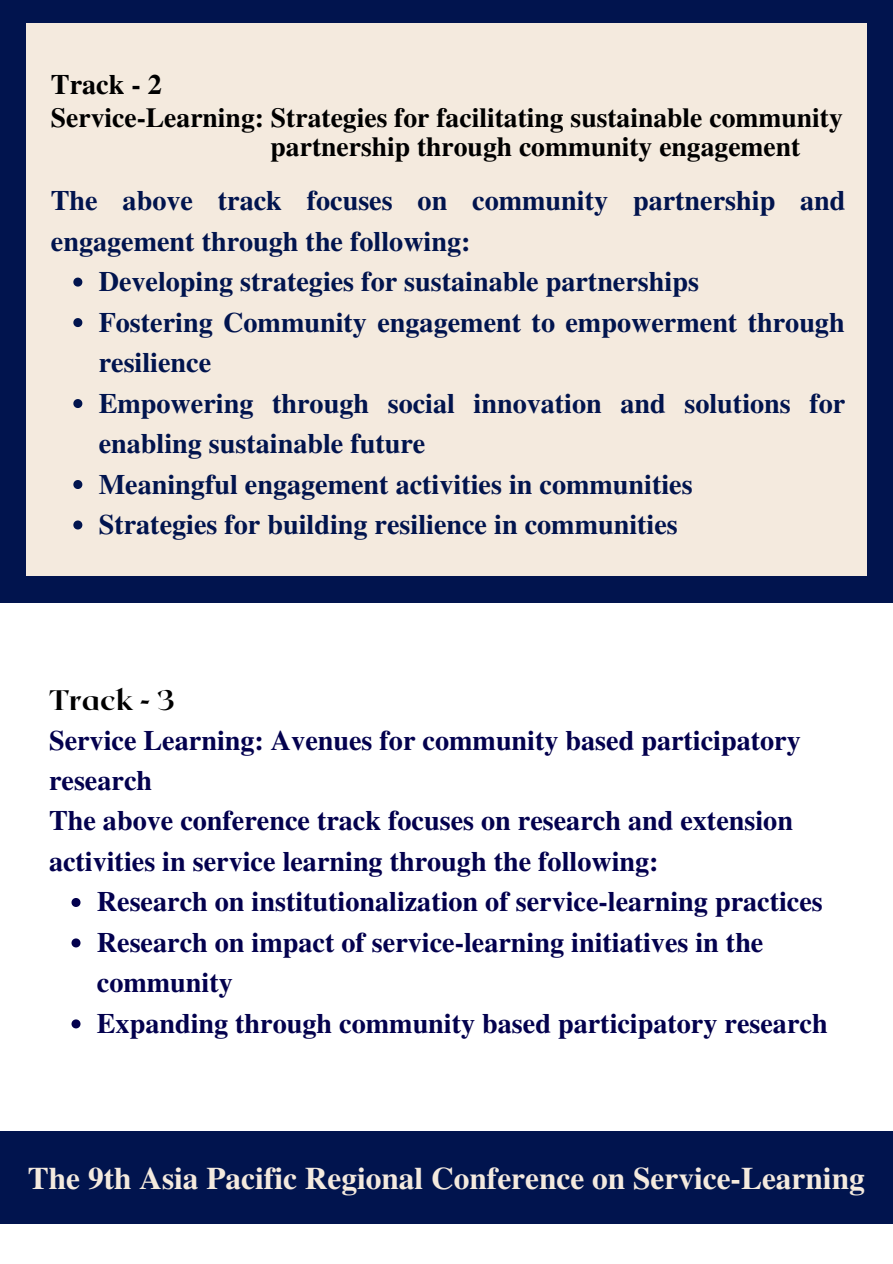
<style>
.page{position:relative;width:893px;height:1264px;background:#fff}
.page>*{position:absolute;margin:0;border:0;box-sizing:border-box;transform-origin:0 0}
.t1{font:700 31.35px "Te X Gyre Termes";color:#f4eade}
.t2{font:700 28.2px/40.5px "Te X Gyre Termes";color:#01144e}
.t3{font:700 28.2px/40.5px "Te X Gyre Termes";color:#03014e}
.t4{font:700 28.2px "Te X Gyre Termes";color:#000}
.t5{font:800 28.2px "Roxborough CF";color:#000}
.t6{font:700 27.6px/28.8px "Te X Gyre Termes";color:#000}
</style>
<div class="page">
<div style="left:0;top:0;width:892px;height:602px;background:#01144e"></div>
<div style="left:0;top:1131px;width:892px;height:92px;background:#01144e"></div>
<div style="left:26px;top:23px;width:840px;height:552px;background:#f4eade"></div>
<svg style="left:73px;top:277px;width:9px;height:9px"></svg>
<svg style="left:73px;top:318px;width:9px;height:9px"></svg>
<svg style="left:73px;top:399px;width:9px;height:9px"></svg>
<svg style="left:73px;top:480px;width:9px;height:9px"></svg>
<svg style="left:73px;top:520px;width:9px;height:9px"></svg>
<svg style="left:71px;top:898px;width:9px;height:9px"></svg>
<svg style="left:71px;top:938px;width:9px;height:9px"></svg>
<svg style="left:71px;top:1019px;width:9px;height:9px"></svg>
<p class="t4" style="left:51px;top:63px;width:113px">Track - 2</p>
<p class="t6" style="left:270px;top:102px;width:573px;text-indent:-220px">Service-Learning: Strategies for facilitating sustainable community partnership through community engagement</p>
<p class="t2" style="left:51px;top:179px;width:796px">The above track focuses on community partnership and engagement through the following:</p>
<p class="t2" style="left:99px;top:260px;width:748px">Developing strategies for sustainable partnerships<br>Fostering Community engagement to empowerment through resilience<br>Empowering through social innovation and solutions for enabling sustainable future<br>Meaningful engagement activities in communities<br>Strategies for building resilience in communities</p>
<p class="t5" style="left:49px;top:681px;width:127px">Track - 3</p>
<p class="t3" style="left:49px;top:718px;width:753px">Service Learning: Avenues for community based participatory research<br>The above conference track focuses on research and extension activities in service learning through the following:</p>
<p class="t3" style="left:97px;top:880px;width:732px">Research on institutionalization of service-learning practices Research on impact of service-learning initiatives in the community<br>Expanding through community based participatory research</p>
<p class="t1" style="left:28px;top:1153px;width:838px">The 9th Asia Pacific Regional Conference on Service-Learning</p>
</div>
